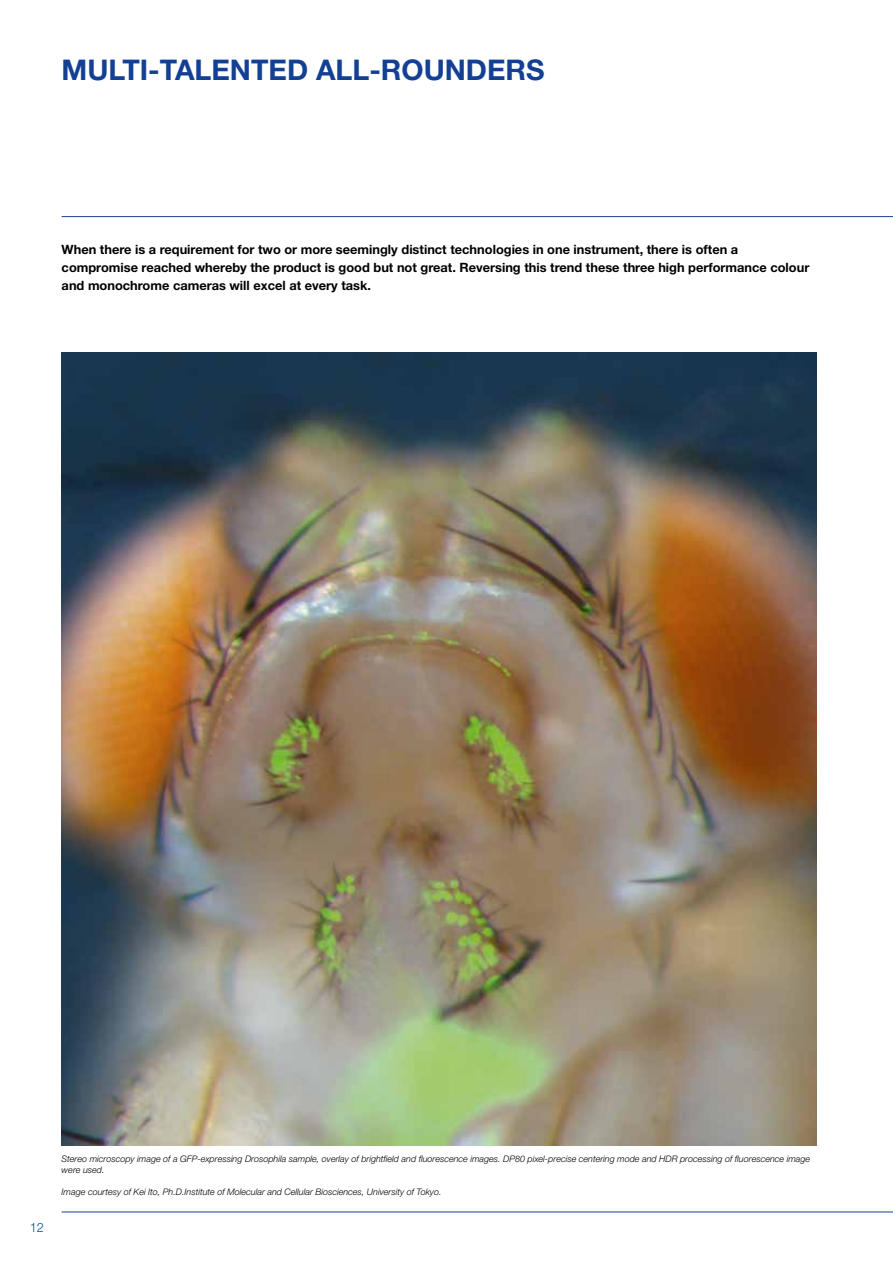
<style>
.page{position:relative;width:893px;height:1263px;background:#fff}
.page>*{position:absolute;margin:0;border:0;box-sizing:border-box;transform-origin:0 0}
.t1{font:700 28.5px "Helvetica Neue LT Pro";color:#134094}
.t2{font:700 12.9px/18px "Helvetica Neue LT Pro";color:#000}
.t3{font:300 12.9px "Helvetica Neue LT Pro";color:#0b4d9d}
.t4{font:italic 300 9px/10.8px "Helvetica Neue LT Pro";color:#000}
</style>
<div class="page">
<hr style="left:62px;top:1212px;width:831px;height:1px;background:#134094">
<hr style="left:62px;top:216px;width:831px;height:1px;background:#134094">
<img style="left:62px;top:353px;width:754px;height:792px">
<h1 class="t1" style="left:62px;top:52px;width:484px">MULTI-TALENTED ALL-ROUNDERS</h1>
<p class="t2" style="left:62px;top:240px;width:749px">When there is a requirement for two or more seemingly distinct technologies in one instrument, there is often a compromise reached whereby the product is good but not great. Reversing this trend these three high performance colour and monochrome cameras will excel at every task.</p>
<h2 class="t3" style="left:30px;top:1219px;width:16px">12</h2>
<p class="t4" style="left:62px;top:1154px;width:750px">Stereo microscopy image of a GFP-expressing Drosophila sample, overlay of brightfield and fluorescence images. DP80 pixel-precise centering mode and HDR processing of fluorescence image were used.</p>
<p class="t4" style="left:62px;top:1186px;width:381px">Image courtesy of Kei Ito, Ph.D.Institute of Molecular and Cellular Biosciences, University of Tokyo.</p>
</div>
